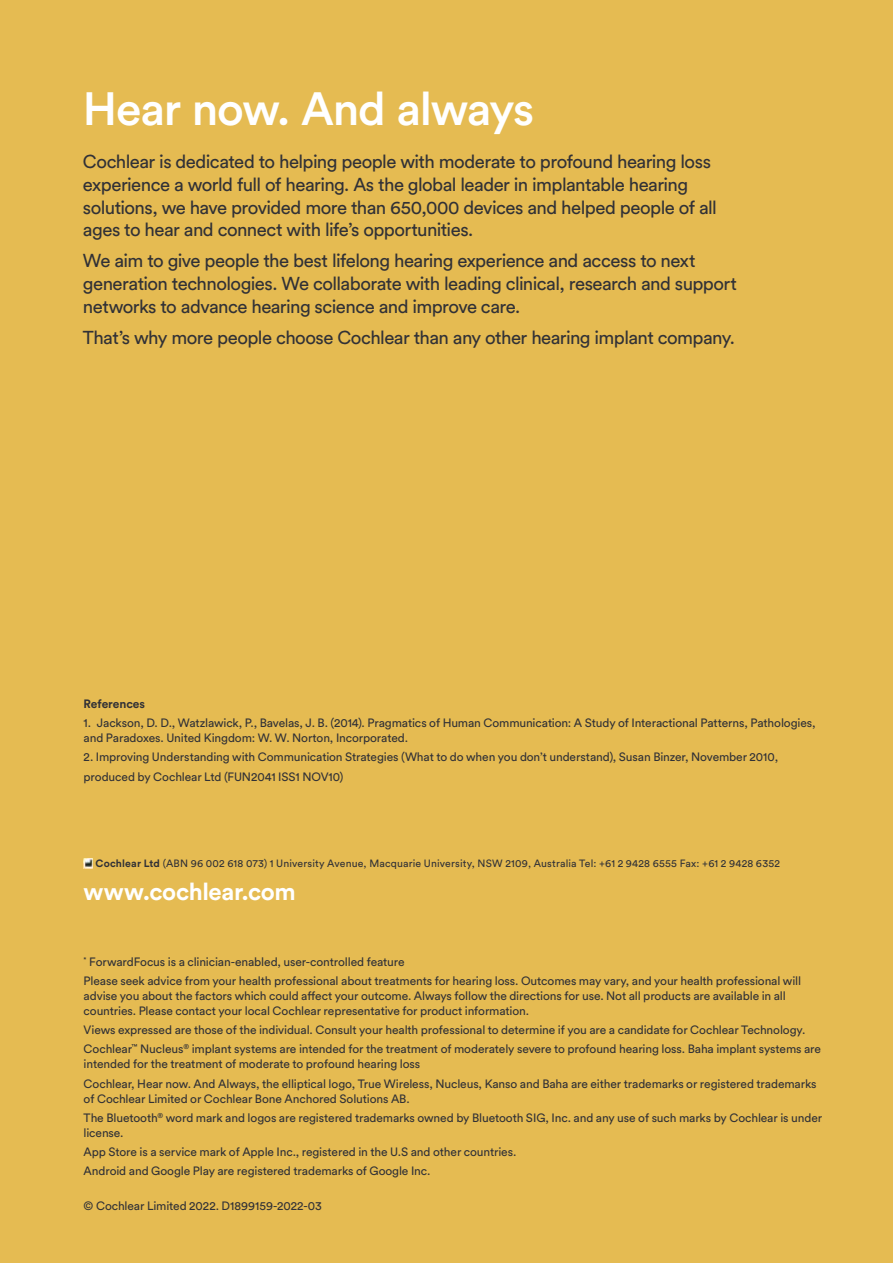
<style>
.page{position:relative;width:893px;height:1263px;background:#e5bb52}
.page>*{position:absolute;margin:0;border:0;box-sizing:border-box;transform-origin:0 0}
.t1{font:500 46.2px "Circular Std";letter-spacing:-.03em;color:#fff}
.t2{font:700 24px "Circular Std";letter-spacing:-.015em;color:#fff}
.t3{font:18.6px/22.6px "Circular Std";letter-spacing:-.03em;color:#313136}
.t4{font:12px/19.2px "Circular Std";letter-spacing:-.01em;color:#313136}
.t5{font:700 12px "Circular Std";letter-spacing:-.005em;color:#313136}
.t6{font:10.5px "Circular Std";letter-spacing:.015em;color:#313136}
.s1{font-weight:700}
</style>
<div class="page">
<svg style="left:84px;top:858px;width:9px;height:10px"></svg>
<h1 class="t1" style="left:83px;top:79px;width:453px">Hear now. And always</h1>
<p class="t3" style="left:83px;top:150px;width:635px">Cochlear is dedicated to helping people with moderate to profound hearing loss experience a world full of hearing. As the global leader in implantable hearing solutions, we have provided more than 650,000 devices and helped people of all ages to hear and connect with life’s opportunities.</p>
<h3 class="t3" style="left:83px;top:249px;width:656px">We aim to give people the best lifelong hearing experience and access to next generation technologies. We collaborate with leading clinical, research and support networks to advance hearing science and improve care.</h3>
<h3 class="t3" style="left:83px;top:325px;width:653px">That’s why more people choose Cochlear than any other hearing implant company.</h3>
<p class="t5" style="left:84px;top:696px;width:63px">References</p>
<p class="t4" style="left:84px;top:715px;width:734px;line-height:15px">1. Jackson, D. D., Watzlawick, P., Bavelas, J. B. (2014). Pragmatics of Human Communication: A Study of Interactional Patterns, Pathologies, and Paradoxes. United Kingdom: W. W. Norton, Incorporated.</p>
<p class="t4" style="left:84px;top:747px;width:696px">2. Improving Understanding with Communication Strategies (What to do when you don’t understand), Susan Binzer, November 2010, produced by Cochlear Ltd (FUN2041 ISS1 NOV10)</p>
<p class="t6" style="left:95px;top:857px;width:686px"><span class="s1">Cochlear Ltd</span> (ABN 96 002 618 073) 1 University Avenue, Macquarie University, NSW 2109, Australia Tel: +61 2 9428 6555 Fax: +61 2 9428 6352</p>
<h2 class="t2" style="left:84px;top:876px;width:214px">www.cochlear.com</h2>
<p class="t4" style="left:84px;top:952px;width:719px"><sup>*</sup> ForwardFocus is a clinician-enabled, user-controlled feature<br>Please seek advice from your health professional about treatments for hearing loss. Outcomes may vary, and your health professional will</p>
<p class="t4" style="left:84px;top:988px;width:704px;line-height:15px">advise you about the factors which could affect your outcome. Always follow the directions for use. Not all products are available in all countries. Please contact your local Cochlear representative for product information.</p>
<p class="t4" style="left:84px;top:1020px;width:739px">Views expressed are those of the individual. Consult your health professional to determine if you are a candidate for Cochlear Technology.<br>Cochlear<sup>™</sup> Nucleus<sup>®</sup> implant systems are intended for the treatment of moderately severe to profound hearing loss. Baha implant systems are</p>
<p class="t4" style="left:84px;top:1054px;width:734px">intended for the treatment of moderate to profound hearing loss<br>Cochlear, Hear now. And Always, the elliptical logo, True Wireless, Nucleus, Kanso and Baha are either trademarks or registered trademarks</p>
<p class="t4" style="left:84px;top:1089px;width:740px">of Cochlear Limited or Cochlear Bone Anchored Solutions AB.<br>The Bluetooth<sup>®</sup> word mark and logos are registered trademarks owned by Bluetooth SIG, Inc. and any use of such marks by Cochlear is under</p>
<p class="t4" style="left:84px;top:1123px;width:434px">license.<br>App Store is a service mark of Apple Inc., registered in the U.S and other countries.<br>Android and Google Play are registered trademarks of Google Inc.</p>
<p class="t4" style="left:84px;top:1196px;width:240px">© Cochlear Limited 2022. D1899159-2022-03</p>
</div>
